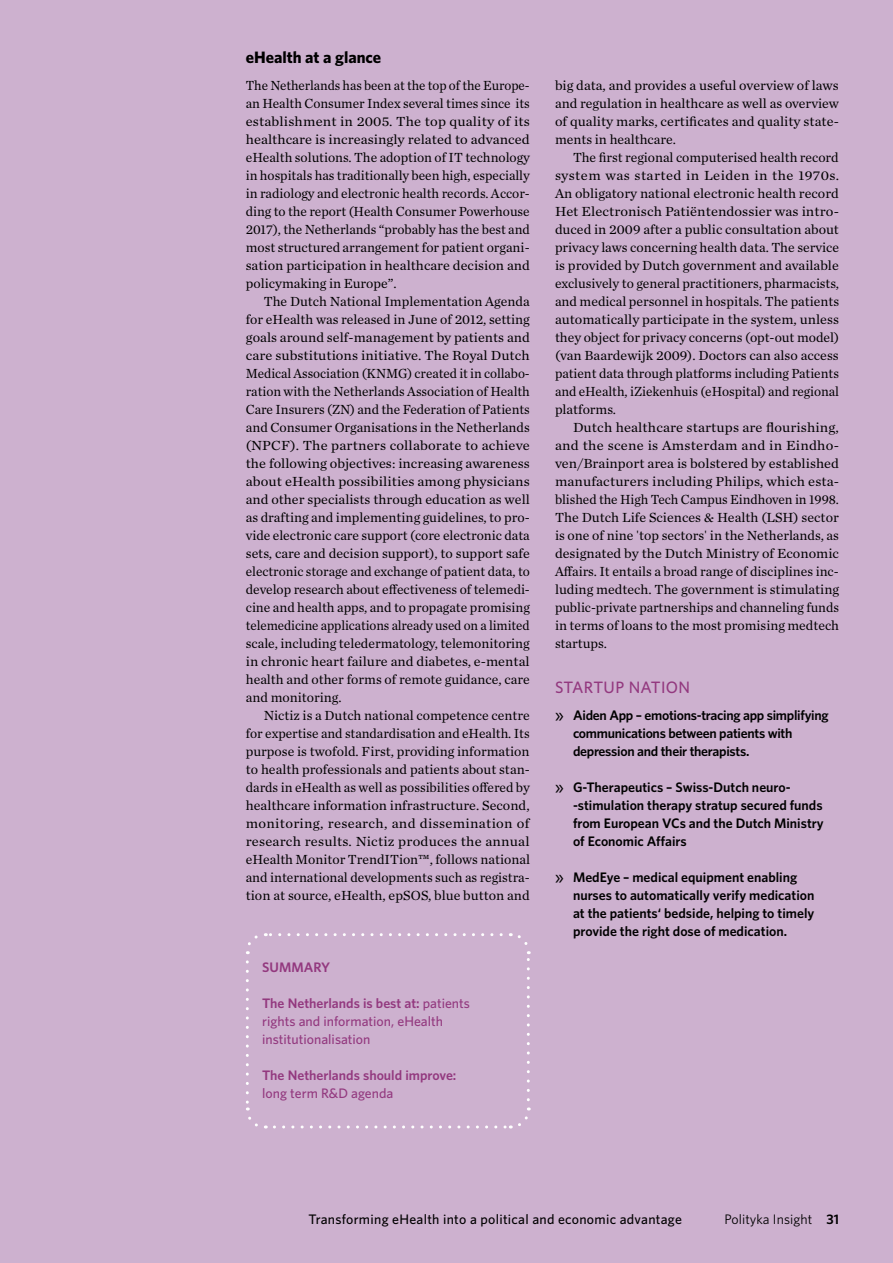
<style>
.page{position:relative;width:893px;height:1263px;background:#cdb1cf}
.page>*{position:absolute;margin:0;border:0;box-sizing:border-box;transform-origin:0 0}
.t1{font:700 16.5px "Whitney";color:#000}
.t2{font:500 16.5px "Whitney";letter-spacing:.02em;color:#93397f}
.t3{font:13.8px/18px "Chronicle Text G1";color:#000;text-align:justify}
.t4{font:13.8px/18px "Chronicle Text G1";color:#000;text-align:justify;scale:1.05 1}
.t5{font:13.8px/18px "Chronicle Text G1";color:#000;text-align:justify;scale:.95 1}
.t6{font:600 13.8px/18px "Whitney";color:#000}
.t7{font:600 13.8px/18px "Whitney";letter-spacing:-.02em;color:#000}
.t8{font:500 13.8px/18px "Whitney";color:#93397f}
.t9{font:500 13.8px "Whitney";letter-spacing:.02em;color:#000}
.t10{font:600 13.8px "Whitney";color:#93397f}
.t11{font:13.8px "Whitney";letter-spacing:.005em;color:#000}
.s1{font-weight:600}
.s2{font-family:"Whitney"}
.s3{font-family:"Myriad Pro";font-weight:400;font-size:21px}
</style>
<div class="page">
<svg style="left:246px;top:962px;width:20px;height:167px"></svg>
<svg style="left:274px;top:1107px;width:257px;height:22px"></svg>
<svg style="left:510px;top:933px;width:20px;height:167px"></svg>
<svg style="left:246px;top:933px;width:255px;height:21px"></svg>
<p class="t1" style="left:246px;top:46px;width:137px">eHealth at a glance</p>
<p class="t5" style="left:246px;top:76px;width:301px">The Netherlands has been at the top of the Europe&shy;an Health Consumer Index several times since its establishment in 2005. The top quality of its healthcare is increasingly related to advanced eHealth solutions. The adoption of IT technology in hospitals has traditionally been high, especially in radiology and electronic health records. Accor&shy;ding to the report (Health Consumer Powerhouse 2017), the Netherlands “probably has the best and most structured arrangement for patient organi&shy;sation participation in healthcare decision and policymaking in Europe”.</p>
<p class="t3" style="left:246px;top:292px;width:286px;text-indent:18px">The Dutch National Implementation Agenda for eHealth was released in June of 2012, setting goals around self-management by patients and care substitutions initiative. The Royal Dutch Medical Association (KNMG) created it in collabo&shy;ration with the Netherlands Association of Health Care Insurers (ZN) and the Federation of Patients and Consumer Organisations in the Netherlands (NPCF). The partners collaborate to achieve the following objectives: increasing awareness about eHealth possibilities among physicians and other specialists through education as well as drafting and implementing guidelines, to pro&shy;vide electronic care support (core electronic data sets, care and decision support), to support safe electronic storage and exchange of patient data, to develop research about effectiveness of telemedi&shy;cine and health apps, and to propagate promising telemedicine applications already used on a limited scale, including teledermatology, telemonitoring in chronic heart failure and diabetes, e-mental health and other forms of remote guidance, care and monitoring.</p>
<p class="t3" style="left:246px;top:706px;width:286px;text-indent:18px">Nictiz is a Dutch national competence centre for expertise and standardisation and eHealth. Its purpose is twofold. First, providing information to health professionals and patients about stan&shy;dards in eHealth as well as possibilities offered by healthcare information infrastructure. Second, monitoring, research, and dissemination of research results. Nictiz produces the annual eHealth Monitor TrendITion™, follows national and international developments such as registra&shy;tion at source, eHealth, epSOS, blue button and</p>
<p class="t10" style="left:262px;top:958px;width:69px">SUMMARY</p>
<p class="t8" style="left:262px;top:994px;width:209px"><span class="s1">The Netherlands is best at:</span> patients rights and information, eHealth institutionalisation</p>
<p class="t10" style="left:262px;top:1066px;width:196px">The Netherlands should improve:</p>
<p class="t8" style="left:262px;top:1084px;width:133px">long term R&amp;D agenda</p>
<p class="t3" style="left:555px;top:76px;width:285px">big data, and provides a useful overview of laws and regulation in healthcare as well as overview of quality marks, certificates and quality state&shy;ments in healthcare.</p>
<p class="t3" style="left:555px;top:148px;width:286px;text-indent:18px">The first regional computerised health record system was started in Leiden in the 1970s.<br>An obligatory national electronic health record Het Electronisch Patiëntendossier was intro&shy;duced in 2009 after a public consultation about privacy laws concerning health data. The service is provided by Dutch government and available exclusively to general practitioners, pharmacists, and medical personnel in hospitals. The patients automatically participate in the system, unless they object for privacy concerns (opt-out model) (van Baardewijk 2009). Doctors can also access patient data through platforms including Patients and eHealth, iZiekenhuis (eHospital) and regional platforms.</p>
<p class="t4" style="left:555px;top:418px;width:272px;text-indent:18px">Dutch healthcare startups are flourishing, and the scene is Amsterdam and in Eindho&shy;ven/Brainport area is bolstered by established manufacturers including Philips, which esta&shy;blished the High Tech Campus Eindhoven in 1998.<br>The Dutch Life Sciences &amp; Health (LSH) sector is one of nine <span class="s2">'</span>top sectors<span class="s2">'</span> in the Netherlands, as designated by the Dutch Ministry of Economic Affairs. It entails a broad range of disciplines inc&shy;luding medtech. The government is stimulating public-private partnerships and channeling funds in terms of loans to the most promising medtech startups.</p>
<p class="t2" style="left:555px;top:676px;width:137px">STARTUP NATION</p>
<p class="t7" style="left:573px;top:706px;width:257px;text-indent:-18px"><span class="s3">»</span> Aiden App – emotions-tracing app simplifying communications between patients with depression and their therapists.</p>
<p class="t6" style="left:573px;top:778px;width:252px;text-indent:-18px"><span class="s3">»</span> G-Therapeutics – Swiss-Dutch neuro--stimulation therapy stratup secured funds from European VCs and the Dutch Ministry of Economic Affairs</p>
<p class="t6" style="left:573px;top:868px;width:243px;text-indent:-18px"><span class="s3">»</span> MedEye – medical equipment enabling nurses to automatically verify medication at the patients‘ bedside, helping to timely provide the right dose of medication.</p>
<p class="t9" style="left:308px;top:1210px;width:375px">Transforming eHealth into a political and economic advantage</p>
<p class="t11" style="left:724px;top:1210px;width:116px">Polityka Insight <span class="s1">31</span></p>
</div>
